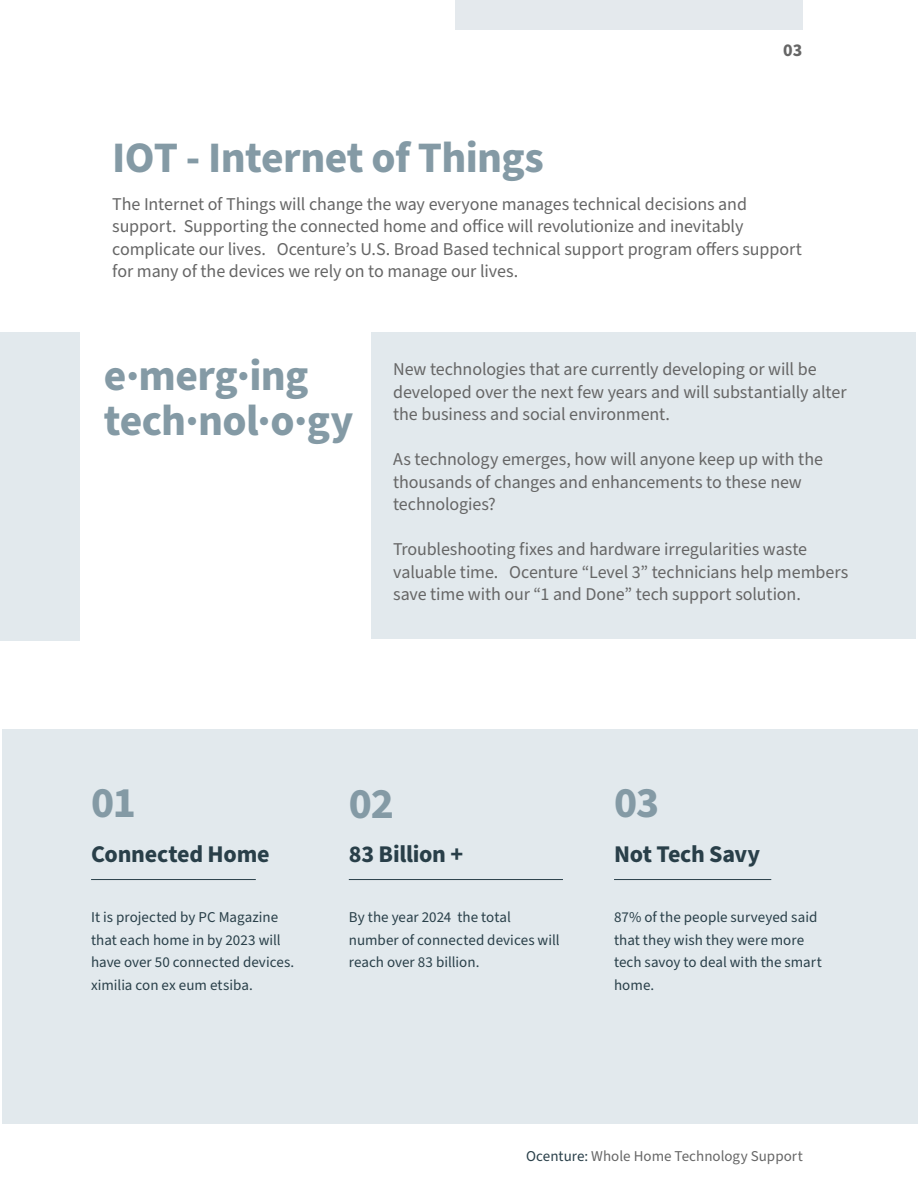
<style>
.page{position:relative;width:918px;height:1188px;background:#fff}
.page>*{position:absolute;margin:0;border:0;box-sizing:border-box;transform-origin:0 0}
.t1{font:700 43.5px/45px "Source Sans Pro";letter-spacing:-.015em;color:#849aa5}
.t2{font:700 24px "Source Sans Pro";letter-spacing:-.01em;color:#293f49}
.t3{font:18px/22.5px "Source Sans Pro";letter-spacing:-.005em;color:#666}
.t4{font:700 18px "Source Sans Pro";color:#666}
.t5{font:15px/22.5px "Source Sans Pro";color:#293f49}
.t6{font:15px "Source Sans Pro";letter-spacing:.005em;color:#666}
.s1{color:#293f49}
</style>
<div class="page">
<div style="left:455px;top:0;width:348px;height:30px;background:#e4e9ed"></div>
<div style="left:2px;top:729px;width:916px;height:395px;background:#e2e9ed"></div>
<div style="left:372px;top:332px;width:544px;height:306px;background:#e2e9ed"></div>
<hr style="left:91px;top:879px;width:165px;height:1px;background:#293f49">
<hr style="left:349px;top:879px;width:214px;height:1px;background:#293f49">
<hr style="left:614px;top:879px;width:157px;height:1px;background:#293f49">
<div style="left:0;top:332px;width:80px;height:309px;background:#e2e9ed"></div>
<h1 class="t1" style="left:112px;top:137px;width:433px">IOT - Internet of Things</h1>
<p class="t4" style="left:783px;top:38px;width:21px">03</p>
<p class="t3" style="left:112px;top:193px;width:691px">The Internet of Things will change the way everyone manages technical decisions and support. Supporting the connected home and office will revolutionize and inevitably complicate our lives. Ocenture’s U.S. Broad Based technical support program offers support for many of the devices we rely on to manage our lives.</p>
<h1 class="t1" style="left:104px;top:354px;width:251px">e·merg·ing tech·nol·o·gy</h1>
<p class="t3" style="left:393px;top:358px;width:455px">New technologies that are currently developing or will be developed over the next few years and will substantially alter the business and social environment.</p>
<p class="t3" style="left:393px;top:448px;width:431px">As technology emerges, how will anyone keep up with the thousands of changes and enhancements to these new technologies?</p>
<p class="t3" style="left:393px;top:538px;width:457px">Troubleshooting fixes and hardware irregularities waste valuable time. Ocenture “Level 3” technicians help members save time with our “1 and Done” tech support solution.</p>
<h1 class="t1" style="left:91px;top:782px;width:46px">01</h1>
<h2 class="t2" style="left:91px;top:838px;width:180px">Connected Home</h2>
<p class="t5" style="left:91px;top:907px;width:205px">It is projected by PC Magazine that each home in by 2023 will have over 50 connected devices. ximilia con ex eum etsiba.</p>
<h1 class="t1" style="left:349px;top:782px;width:47px">02</h1>
<h2 class="t2" style="left:349px;top:838px;width:116px">83 Billion +</h2>
<p class="t5" style="left:349px;top:907px;width:212px">By the year 2024 the total number of connected devices will reach over 83 billion.</p>
<h1 class="t1" style="left:614px;top:782px;width:47px">03</h1>
<h2 class="t2" style="left:614px;top:838px;width:148px">Not Tech Savy</h2>
<p class="t5" style="left:614px;top:907px;width:209px">87% of the people surveyed said that they wish they were more tech savoy to deal with the smart home.</p>
<p class="t6" style="left:526px;top:1146px;width:278px"><span class="s1">Ocenture:</span> Whole Home Technology Support</p>
</div>
